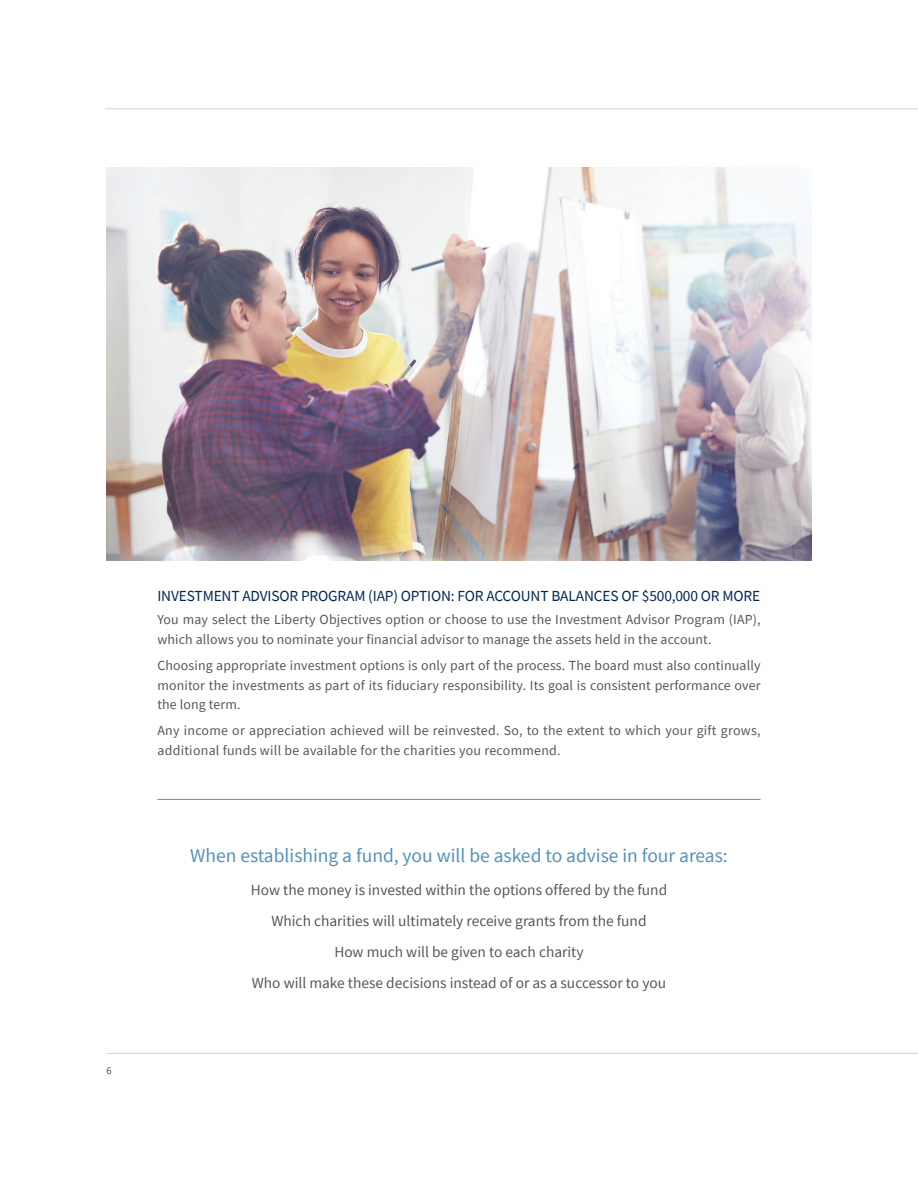
<style>
.page{position:relative;width:918px;height:1188px;background:#fff}
.page>*{position:absolute;margin:0;border:0;box-sizing:border-box;transform-origin:0 0}
.t1{font:19.5px "Source Sans Pro";color:#5292bd}
.Body_Copy{font:15.3px "Source Sans Pro";color:#54575a}
.Subhead_-_1st_Tier{font:15.3px "Source Sans Pro";letter-spacing:-.01em;color:#002855}
.Body_Copy_-_9_25_13{font:13.8px/19.5px "Source Sans Pro";letter-spacing:.01em;color:#54575a}
.t2{font:10.5px "Source Sans Pro";color:#54575a}
</style>
<div class="page">
<hr style="left:105px;top:108px;width:813px;height:1px;background:#d3d2d3">
<hr style="left:106px;top:1053px;width:812px;height:1px;background:#d3d2d3">
<img style="left:106px;top:167px;width:706px;height:394px">
<hr style="left:157px;top:799px;width:604px;height:1px;background:#5292bd">
<p class="t2" style="left:106px;top:1064px;width:7px">6</p>
<p class="Subhead_-_1st_Tier" style="left:157px;top:586px;width:604px">INVESTMENT ADVISOR PROGRAM (IAP) OPTION: FOR ACCOUNT BALANCES OF $500,000 OR MORE</p>
<p class="Body_Copy_-_9_25_13" style="left:157px;top:610px;width:605px">You may select the Liberty Objectives option or choose to use the Investment Advisor Program (IAP), which allows you to nominate your financial advisor to manage the assets held in the account.</p>
<p class="Body_Copy_-_9_25_13" style="left:157px;top:656px;width:605px;text-align:justify">Choosing appropriate investment options is only part of the process. The board must also continually monitor the investments as part of its fiduciary responsibility. Its goal is consistent performance over the long term.</p>
<p class="Body_Copy_-_9_25_13" style="left:157px;top:721px;width:605px">Any income or appreciation achieved will be reinvested. So, to the extent to which your gift grows, additional funds will be available for the charities you recommend.</p>
<p class="t1" style="left:190px;top:844px;width:539px">When establishing a fund, you will be asked to advise in four areas:</p>
<p class="Body_Copy" style="left:251px;top:881px;width:418px">How the money is invested within the options offered by the fund</p>
<p class="Body_Copy" style="left:271px;top:912px;width:377px">Which charities will ultimately receive grants from the fund</p>
<p class="Body_Copy" style="left:334px;top:942px;width:251px">How much will be given to each charity</p>
<p class="Body_Copy" style="left:252px;top:973px;width:416px">Who will make these decisions instead of or as a successor to you</p>
</div>
